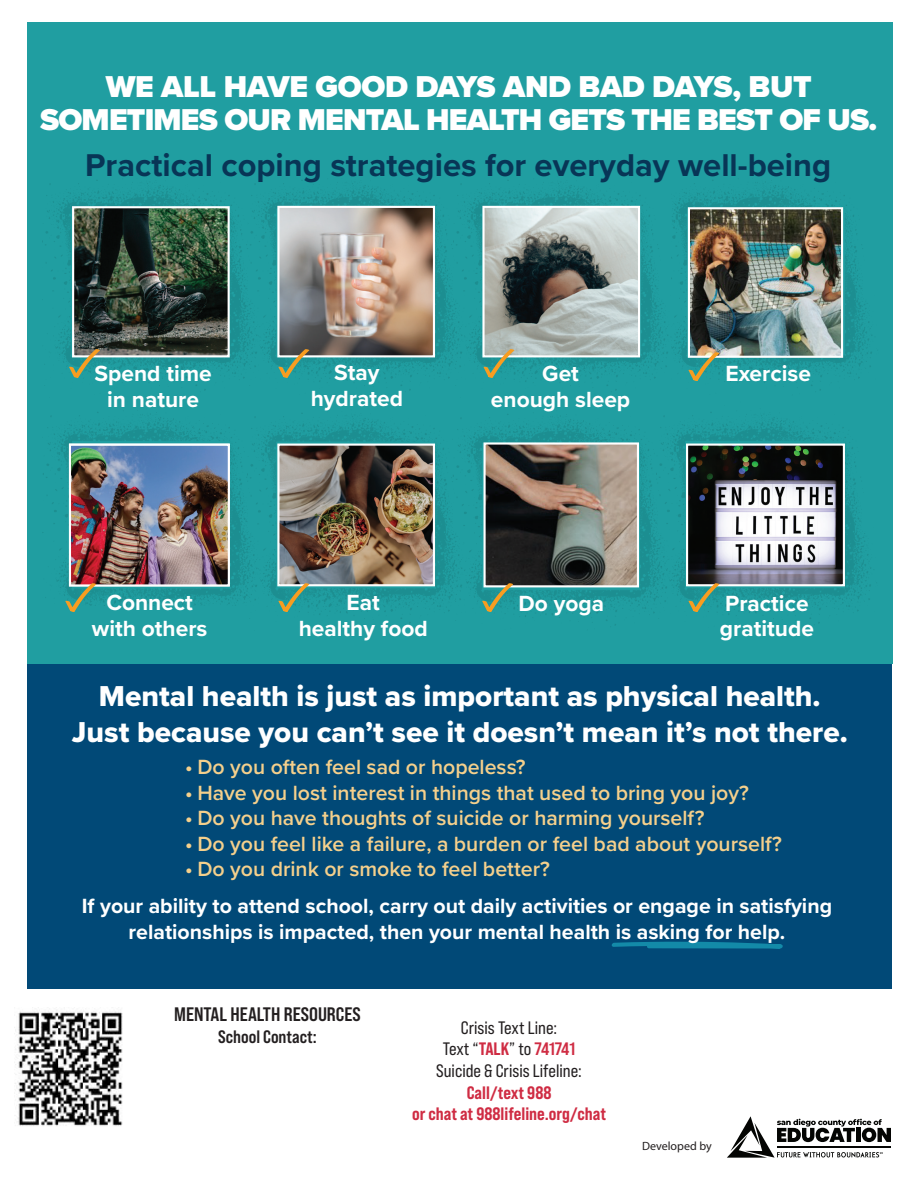
<style>
.page{position:relative;width:918px;height:1188px;background:#fff}
.page>*{position:absolute;margin:0;border:0;box-sizing:border-box;transform-origin:0 0}
.t1{font:700 32.7px "Proxima Nova";color:#083556}
.t2{font:900 31.2px/32.7px "Proxima Nova";letter-spacing:-.025em;color:#fff;text-align:center}
.t3{font:29.85px/35.8px "Proxima Nova Extrabld";color:#fff;text-align:center}
.t4{font:700 22.8px/25.7px "Proxima Nova";color:#fff;text-align:center}
.t5{font:600 21.3px "Proxima Nova";color:#f5d08c}
.t6{font:700 21.3px/25.7px "Proxima Nova";color:#fff;text-align:center}
.t7{font:19.5px "Bebas Neue Pro Sm E Bd";color:#231f20}
.t8{font:18px/21.6px "Bebas Neue Pro Sm E Rg";color:#231f20;text-align:center}
.t9{font:18px/21.6px "Bebas Neue Pro Sm E Eb";color:#cf2c43;text-align:center}
.t10{font:18px "Bebas Neue Pro Sm E Bd";color:#231f20}
.t11{font:12px "Myriad Pro";color:#231f20}
.s1{font-family:"Bebas Neue Pro Sm E Eb";color:#cf2c43}
.s2{font-family:"Bebas Neue Pro Sm E Bd";color:#cf2c43}
</style>
<div class="page">
<svg style="left:727px;top:1116px;width:164px;height:42px"></svg>
<div style="left:28px;top:664px;width:864px;height:324px;background:#014977"></div>
<div style="left:27px;top:22px;width:865px;height:642px;background:#209ea1"></div>
<img style="left:675px;top:180px;width:197px;height:210px">
<img style="left:469px;top:180px;width:206px;height:210px">
<img style="left:264px;top:180px;width:203px;height:210px">
<img style="left:43px;top:412px;width:204px;height:194px">
<img style="left:247px;top:413px;width:206px;height:210px">
<img style="left:453px;top:414px;width:203px;height:211px">
<img style="left:656px;top:412px;width:215px;height:211px">
<img style="left:42px;top:180px;width:222px;height:210px">
<img style="left:75px;top:209px;width:152px;height:145px">
<div style="left:72px;top:206px;width:158px;height:151px;border:2px solid #fff"></div>
<img style="left:280px;top:209px;width:152px;height:145px">
<div style="left:277px;top:206px;width:158px;height:151px;border:2px solid #fff"></div>
<img style="left:485px;top:209px;width:152px;height:145px">
<div style="left:482px;top:206px;width:158px;height:151px;border:2px solid #fff"></div>
<img style="left:72px;top:447px;width:155px;height:136px">
<img style="left:280px;top:447px;width:152px;height:136px">
<div style="left:277px;top:444px;width:158px;height:142px;border:2px solid #fff"></div>
<img style="left:689px;top:447px;width:153px;height:136px">
<div style="left:686px;top:444px;width:159px;height:142px;border:2px solid #fff"></div>
<svg style="left:69px;top:349px;width:31px;height:29px"></svg>
<svg style="left:278px;top:349px;width:31px;height:29px"></svg>
<svg style="left:483px;top:349px;width:31px;height:29px"></svg>
<svg style="left:278px;top:583px;width:31px;height:29px"></svg>
<svg style="left:688px;top:583px;width:31px;height:29px"></svg>
<svg style="left:612px;top:942px;width:171px;height:7px"></svg>
<div style="left:69px;top:444px;width:161px;height:143px;border:2px solid #fff"></div>
<img style="left:691px;top:210px;width:149px;height:145px">
<div style="left:688px;top:207px;width:155px;height:151px;border:2px solid #fff"></div>
<svg style="left:688px;top:352px;width:31px;height:29px"></svg>
<svg style="left:65px;top:583px;width:31px;height:29px"></svg>
<img style="left:487px;top:445px;width:149px;height:139px">
<div style="left:484px;top:442px;width:155px;height:145px;border:2px solid #fff"></div>
<svg style="left:482px;top:583px;width:31px;height:29px"></svg>
<img style="left:14px;top:1010px;width:109px;height:116px">
<h2 class="t2" style="left:40px;top:70px;width:839px">WE ALL HAVE GOOD DAYS AND BAD DAYS, BUT<br>SOMETIMES OUR MENTAL HEALTH GETS THE BEST OF US.</h2>
<h1 class="t1" style="left:85px;top:140px;width:748px">Practical coping strategies for everyday well-being</h1>
<p class="t4" style="left:95px;top:360px;width:119px">Spend time in nature</p>
<p class="t4" style="left:92px;top:590px;width:117px">Connect with others</p>
<p class="t4" style="left:311px;top:359px;width:94px">Stay hydrated</p>
<p class="t4" style="left:491px;top:361px;width:141px">Get<br>enough sleep</p>
<p class="t4" style="left:725px;top:361px;width:87px">Exercise</p>
<p class="t4" style="left:299px;top:590px;width:131px">Eat<br>healthy food</p>
<p class="t4" style="left:518px;top:590px;width:87px">Do yoga</p>
<p class="t4" style="left:720px;top:590px;width:96px;text-align:left">Practice gratitude</p>
<h3 class="t3" style="left:72px;top:678px;width:777px">Mental health is just as important as physical health.<br>Just because you can’t see it doesn’t mean it’s not there.</h3>
<p class="t5" style="left:185px;top:751px;width:342px">• Do you often feel sad or hopeless?</p>
<p class="t5" style="left:185px;top:777px;width:565px">• Have you lost interest in things that used to bring you joy?</p>
<p class="t5" style="left:185px;top:802px;width:521px">• Do you have thoughts of suicide or harming yourself?</p>
<p class="t5" style="left:185px;top:828px;width:599px">• Do you feel like a failure, a burden or feel bad about yourself?</p>
<p class="t5" style="left:185px;top:853px;width:366px">• Do you drink or smoke to feel better?</p>
<p class="t6" style="left:82px;top:893px;width:752px">If your ability to attend school, carry out daily activities or engage in satisfying relationships is impacted, then your mental health is asking for help.</p>
<p class="t7" style="left:174px;top:1003px;width:188px">MENTAL HEALTH RESOURCES</p>
<p class="t10" style="left:218px;top:1026px;width:100px">School Contact:</p>
<p class="t8" style="left:436px;top:1016px;width:147px">Crisis Text Line:<br>Text “<span class="s1">TALK</span>” to <span class="s2">741741<br></span>Suicide &amp; Crisis Lifeline:</p>
<p class="t9" style="left:412px;top:1081px;width:196px">Call/text 988<br>or chat at 988lifeline.org/chat</p>
<p class="t11" style="left:642px;top:1139px;width:71px">Developed by</p>
</div>
